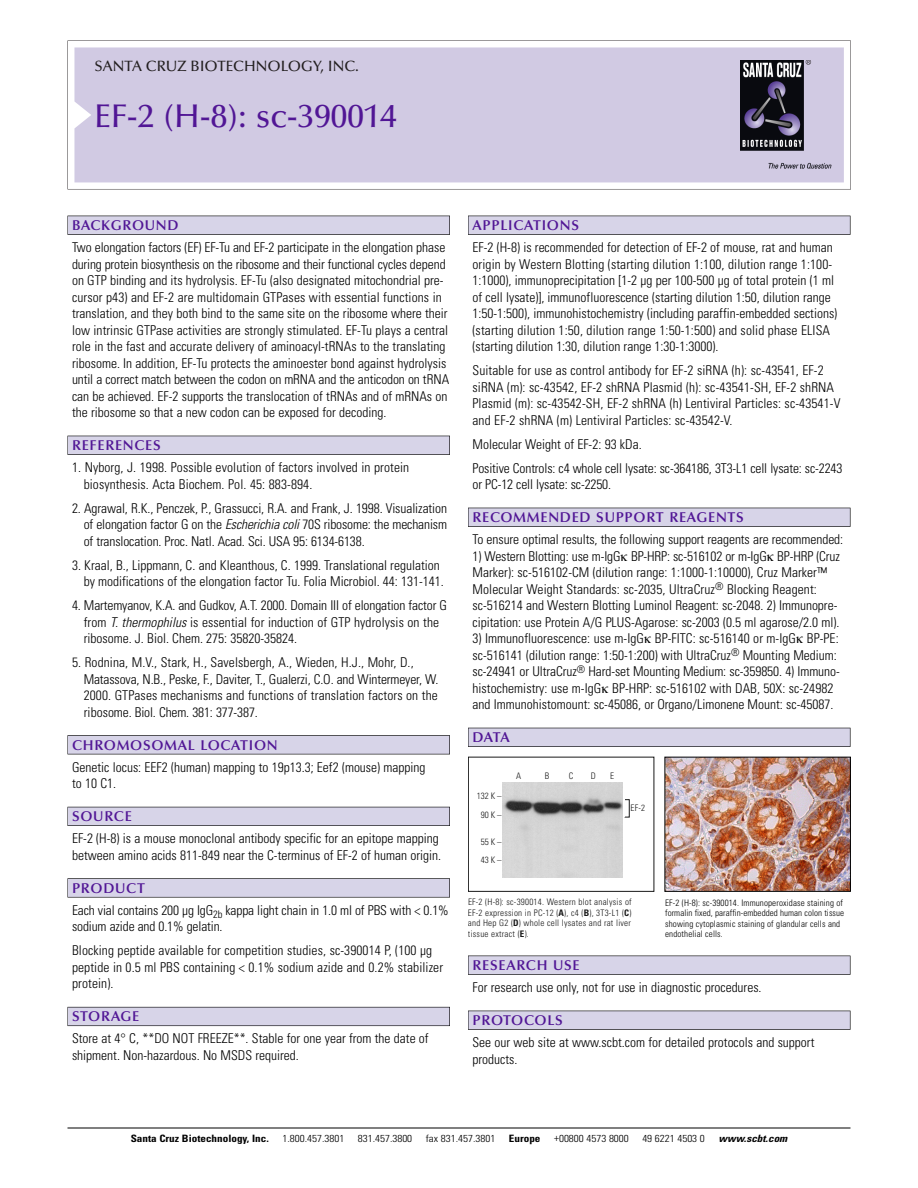
<style>
.page{position:relative;width:918px;height:1188px;background:#fff}
.page>*{position:absolute;margin:0;border:0;box-sizing:border-box;transform-origin:0 0}
.t1{font:500 33px "Optima";color:#511695}
.t2{font:500 15px "Optima";color:#231f20}
.t3{font:600 14.25px "Optima";letter-spacing:.05em;color:#511695}
.t4{font:300 condensed 13.5px/16.5px "Univers";color:#000}
.t5{font:300 condensed 10.2px "Univers";color:#000;scale:1.1 1}
.t6{font:700 condensed 10.2px "Univers";color:#000;scale:1.1 1}
.t7{font:italic 700 condensed 10.2px "Univers";color:#000;scale:1.1 1}
.t8{font:300 condensed 9px/10.5px "Univers";letter-spacing:.025em;color:#191919;text-align:justify}
.t9{font:300 condensed 9px/10.5px "Univers";letter-spacing:.015em;color:#000}
.s1{font-style:italic}
.s2{font-weight:700}
</style>
<div class="page">
<svg style="left:68px;top:40px;width:783px;height:149px"></svg>
<div style="left:74px;top:47px;width:770px;height:135px;background:#d1cae3"></div>
<img style="left:741px;top:60px;width:90px;height:108px">
<div style="left:68px;top:216px;width:382px;height:19px;background:#535256"></div>
<div style="left:68px;top:216px;width:381px;height:18px;background:#d7d4e8"></div>
<div style="left:68px;top:436px;width:382px;height:19px;background:#525156"></div>
<div style="left:68px;top:436px;width:381px;height:18px;background:#d7d4e8"></div>
<div style="left:68px;top:735px;width:382px;height:19px;background:#545357"></div>
<div style="left:68px;top:736px;width:381px;height:18px;background:#d7d4e8"></div>
<div style="left:68px;top:807px;width:382px;height:19px;background:#535259"></div>
<div style="left:68px;top:807px;width:381px;height:18px;background:#d7d4e8"></div>
<svg style="left:68px;top:878px;width:382px;height:20px"></svg>
<div style="left:68px;top:879px;width:381px;height:18px;background:#d7d4e8"></div>
<div style="left:68px;top:1007px;width:382px;height:19px;background:#64626c"></div>
<div style="left:68px;top:1007px;width:381px;height:18px;background:#d7d4e8"></div>
<div style="left:468px;top:216px;width:382px;height:19px;background:#535256"></div>
<div style="left:468px;top:216px;width:382px;height:18px;background:#d7d4e8"></div>
<div style="left:468px;top:508px;width:382px;height:19px;background:#525156"></div>
<div style="left:468px;top:508px;width:382px;height:18px;background:#d7d4e8"></div>
<div style="left:468px;top:728px;width:382px;height:19px;background:#515057"></div>
<div style="left:468px;top:728px;width:382px;height:18px;background:#d7d4e8"></div>
<div style="left:468px;top:956px;width:382px;height:19px;background:#545457"></div>
<div style="left:468px;top:956px;width:382px;height:18px;background:#d7d4e8"></div>
<div style="left:468px;top:1011px;width:382px;height:19px;background:#535256"></div>
<div style="left:468px;top:1011px;width:382px;height:18px;background:#d7d4e8"></div>
<hr style="left:68px;top:1128px;width:782px;height:1px;background:#000">
<img style="left:666px;top:759px;width:183px;height:131px">
<div style="left:664px;top:757px;width:187px;height:135px;border:1px solid #000"></div>
<div style="left:468px;top:757px;width:186px;height:135px;border:1px solid #191919"></div>
<img style="left:503px;top:782px;width:120px;height:95px">
<p class="t2" style="left:94px;top:60px;width:266px">SANTA CRUZ BIOTECHNOLOGY, INC.</p>
<p class="t1" style="left:94px;top:102px;width:304px">EF-2 (H-8): sc-390014</p>
<p class="t3" style="left:72px;top:219px;width:108px">BACKGROUND</p>
<p class="t4" style="left:72px;top:240px;width:379px">Two elongation factors (EF) EF-Tu and EF-2 participate in the elongation phase during protein biosynthesis on the ribosome and their functional cycles depend on GTP binding and its hydrolysis. EF-Tu (also designated mitochondrial pre&shy;cursor p43) and EF-2 are multidomain GTPases with essential functions in translation, and they both bind to the same site on the ribosome where their low intrinsic GTPase activities are strongly stimulated. EF-Tu plays a central role in the fast and accurate delivery of aminoacyl-tRNAs to the translating ribosome. In addition, EF-Tu protects the aminoester bond against hydrolysis until a correct match between the codon on mRNA and the anticodon on tRNA can be achieved. EF-2 supports the translocation of tRNAs and of mRNAs on the ribosome so that a new codon can be exposed for decoding.</p>
<p class="t3" style="left:72px;top:439px;width:90px">REFERENCES</p>
<p class="t4" style="left:84px;top:460px;width:327px;text-indent:-12px">1. Nyborg, J. 1998. Possible evolution of factors involved in protein biosynthesis. Acta Biochem. Pol. 45: 883-894.</p>
<p class="t4" style="left:84px;top:501px;width:365px;text-align:justify;text-indent:-12px">2. Agrawal, R.K., Penczek, P., Grassucci, R.A. and Frank, J. 1998. Visualization of elongation factor G on the <span class="s1">Escherichia coli</span>70S ribosome: the mechanism of translocation. Proc. Natl. Acad. Sci. USA 95: 6134-6138.</p>
<p class="t4" style="left:84px;top:558px;width:362px;text-indent:-12px">3. Kraal, B., Lippmann, C. and Kleanthous, C. 1999. Translational regulation by modifications of the elongation factor Tu. Folia Microbiol. 44: 131-141.</p>
<p class="t4" style="left:84px;top:598px;width:365px;text-indent:-12px">4. Martemyanov, K.A. and Gudkov, A.T. 2000. Domain III of elongation factor G from <span class="s1">T. thermophilus</span> is essential for induction of GTP hydrolysis on the ribosome. J. Biol. Chem. 275: 35820-35824.</p>
<p class="t4" style="left:84px;top:655px;width:356px;text-indent:-12px">5. Rodnina, M.V., Stark, H., Savelsbergh, A., Wieden, H.J., Mohr, D., Matassova, N.B., Peske, F., Daviter, T., Gualerzi, C.O. and Wintermeyer, W.<br>2000. GTPases mechanisms and functions of translation factors on the ribosome. Biol. Chem. 381: 377-387.</p>
<p class="t3" style="left:72px;top:739px;width:207px">CHROMOSOMAL LOCATION</p>
<p class="t4" style="left:72px;top:760px;width:355px">Genetic locus: EEF2 (human) mapping to 19p13.3; Eef2 (mouse) mapping to 10 C1.</p>
<p class="t3" style="left:72px;top:810px;width:61px">SOURCE</p>
<p class="t4" style="left:72px;top:832px;width:371px">EF-2 (H-8) is a mouse monoclonal antibody specific for an epitope mapping between amino acids 811-849 near the C-terminus of EF-2 of human origin.</p>
<p class="t3" style="left:72px;top:882px;width:74px">PRODUCT</p>
<p class="t4" style="left:72px;top:903px;width:378px">Each vial contains 200 µg IgG<sub>2b</sub> kappa light chain in 1.0 ml of PBS with &lt; 0.1% sodium azide and 0.1% gelatin.</p>
<p class="t4" style="left:72px;top:944px;width:373px">Blocking peptide available for competition studies, sc-390014 P, (100 µg peptide in 0.5 ml PBS containing &lt; 0.1% sodium azide and 0.2% stabilizer protein).</p>
<p class="t3" style="left:72px;top:1011px;width:69px">STORAGE</p>
<p class="t4" style="left:72px;top:1032px;width:358px">Store at 4° C, **DO NOT FREEZE**. Stable for one year from the date of shipment. Non-hazardous. No MSDS required.</p>
<p class="t3" style="left:473px;top:219px;width:108px">APPLICATIONS</p>
<p class="t4" style="left:473px;top:240px;width:366px">EF-2 (H-8) is recommended for detection of EF-2 of mouse, rat and human origin by Western Blotting (starting dilution 1:100, dilution range 1:100- 1:1000), immunoprecipitation [1-2 µg per 100-500 µg of total protein (1 ml of cell lysate)], immunofluorescence (starting dilution 1:50, dilution range 1:50-1:500), immunohistochemistry (including paraffin-embedded sections) (starting dilution 1:50, dilution range 1:50-1:500) and solid phase ELISA (starting dilution 1:30, dilution range 1:30-1:3000).</p>
<p class="t4" style="left:473px;top:363px;width:369px">Suitable for use as control antibody for EF-2 siRNA (h): sc-43541, EF-2 siRNA (m): sc-43542, EF-2 shRNA Plasmid (h): sc-43541-SH, EF-2 shRNA Plasmid (m): sc-43542-SH, EF-2 shRNA (h) Lentiviral Particles: sc-43541-V and EF-2 shRNA (m) Lentiviral Particles: sc-43542-V.</p>
<p class="t4" style="left:473px;top:437px;width:171px">Molecular Weight of EF-2: 93 kDa.</p>
<p class="t4" style="left:473px;top:461px;width:371px">Positive Controls: c4 whole cell lysate: sc-364186, 3T3-L1 cell lysate: sc-2243 or PC-12 cell lysate: sc-2250.</p>
<p class="t3" style="left:473px;top:511px;width:273px">RECOMMENDED SUPPORT REAGENTS</p>
<p class="t4" style="left:473px;top:532px;width:372px">To ensure optimal results, the following support reagents are recommended:</p>
<p class="t4" style="left:473px;top:549px;width:369px">1) Western Blotting: use m-IgG BP-HRP: sc-516102 or m-IgG BP-HRP (Cruz Marker): sc-516102-CM (dilution range: 1:1000-1:10000), Cruz Marker™ Molecular Weight Standards: sc-2035, UltraCruz<sup>®</sup> Blocking Reagent: sc-516214 and Western Blotting Luminol Reagent: sc-2048. 2) Immunopre&shy;cipitation: use Protein A/G PLUS-Agarose: sc-2003 (0.5 ml agarose/2.0 ml).</p>
<p class="t4" style="left:473px;top:631px;width:369px">3) Immunofluorescence: use m-IgG BP-FITC: sc-516140 or m-IgG BP-PE: sc-516141 (dilution range: 1:50-1:200) with UltraCruz<sup>®</sup> Mounting Medium: sc-24941 or UltraCruz<sup>®</sup> Hard-set Mounting Medium: sc-359850. 4) Immuno&shy;histochemistry: use m-IgG BP-HRP: sc-516102 with DAB, 50X: sc-24982 and Immunohistomount: sc-45086, or Organo/Limonene Mount: sc-45087.</p>
<p class="t3" style="left:473px;top:731px;width:39px">DATA</p>
<p class="t8" style="left:477px;top:787px;width:26px;line-height:19px;text-align:center">132 K –<br>90K–</p>
<p class="t8" style="left:481px;top:833px;width:22px;line-height:18.5px">55K–<br>43K–</p>
<p class="t8" style="left:516px;top:771px;width:7px">A</p>
<p class="t8" style="left:545px;top:771px;width:6px">B</p>
<p class="t8" style="left:569px;top:771px;width:6px">C</p>
<p class="t8" style="left:591px;top:771px;width:7px">D</p>
<p class="t8" style="left:610px;top:771px;width:5px">E</p>
<p class="t8" style="left:631px;top:803px;width:16px">EF-2</p>
<p class="t8" style="left:468px;top:898px;width:165px">EF-2 (H-8): sc-390014. Western blot analysis of EF-2 expression in PC-12 (<span class="s2">A</span>), c4 (<span class="s2">B</span>), 3T3-L1 (<span class="s2">C</span>) and Hep G2 (<span class="s2">D</span>) whole cell lysates and rat liver tissue extract (<span class="s2">E</span>).</p>
<p class="t9" style="left:665px;top:898px;width:180px">EF-2 (H-8): sc-390014. Immunoperoxidase staining of formalin fixed, paraffin-embedded human colon tissue showing cytoplasmic staining of glandular cells and endothelial cells.</p>
<p class="t3" style="left:473px;top:959px;width:109px">RESEARCH USE</p>
<p class="t4" style="left:473px;top:980px;width:291px">For research use only, not for use in diagnostic procedures.</p>
<p class="t3" style="left:473px;top:1014px;width:92px">PROTOCOLS</p>
<p class="t4" style="left:473px;top:1035px;width:343px">See our web site at www.scbt.com for detailed protocols and support products.</p>
<p class="t6" style="left:131px;top:1135px;width:127px">Santa Cruz Biotechnology, Inc.</p>
<p class="t5" style="left:282px;top:1135px;width:58px">1.800.457.3801</p>
<p class="t5" style="left:358px;top:1135px;width:51px">831.457.3800</p>
<p class="t5" style="left:426px;top:1135px;width:65px">fax 831.457.3801</p>
<p class="t6" style="left:509px;top:1135px;width:30px">Europe</p>
<p class="t5" style="left:554px;top:1135px;width:69px">+00800 4573 8000</p>
<p class="t5" style="left:642px;top:1135px;width:58px">49 6221 4503 0</p>
<p class="t7" style="left:719px;top:1135px;width:66px">www.scbt.com</p>
</div>
